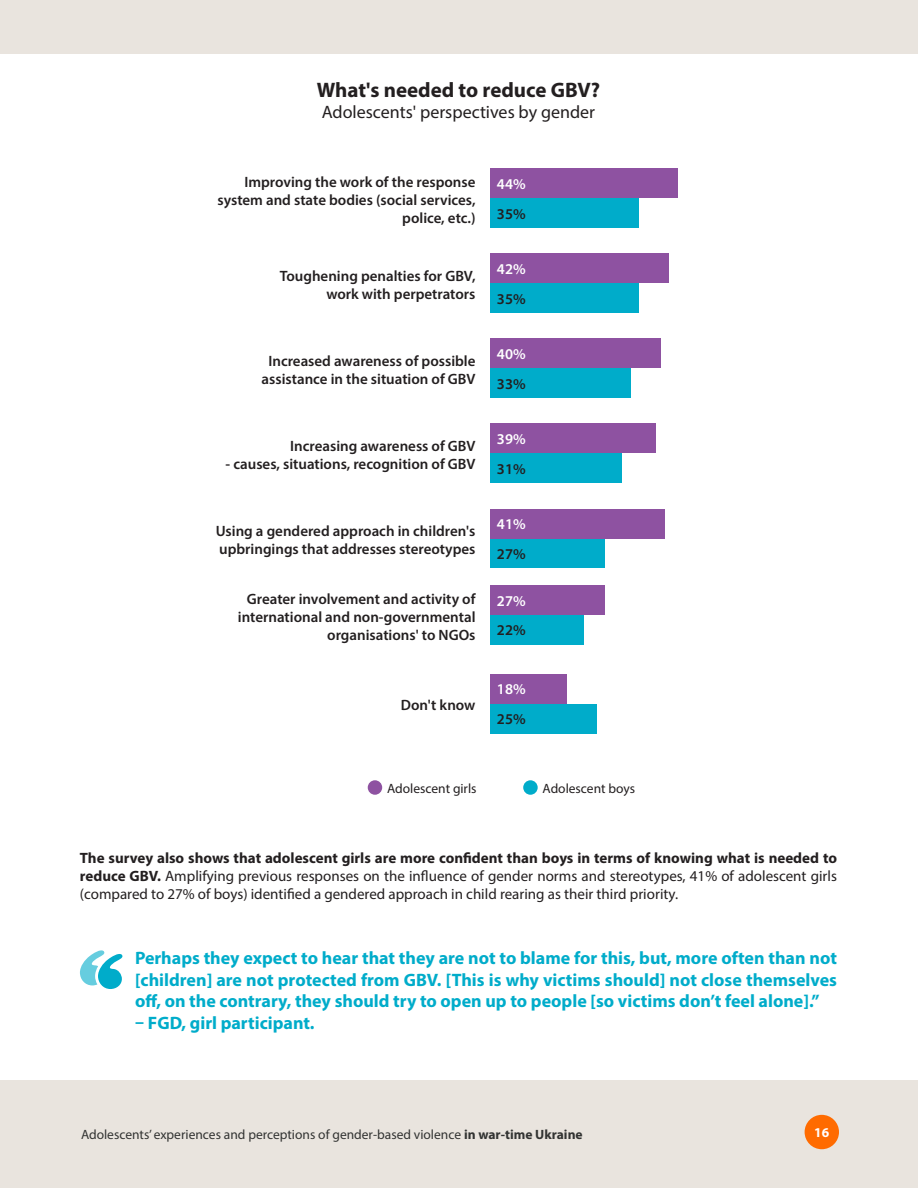
<style>
.page{position:relative;width:918px;height:1188px;background:#fff}
.page>*{position:absolute;margin:0;border:0;box-sizing:border-box;transform-origin:0 0}
.t1{font:700 21px "Myriad Pro";color:#231f20}
.t2{font:700 18px/21.6px "Myriad Pro";color:#00acca;text-align:justify}
.t3{font:18px "Myriad Pro";color:#231f20}
.t4{font:600 15px/18px "Myriad Pro";color:#231f20;text-align:right}
.t5{font:15px/18px "Myriad Pro";color:#231f20;text-align:justify}
.t6{font:600 15px "Myriad Pro";color:#fff}
.t7{font:13.5px "Myriad Pro";color:#323332}
.t8{font:13.5px "Myriad Pro";color:#231f20}
.t9{font:700 13.5px "Myriad Pro";color:#fff}
.t10{font:600 12px "Myriad Pro";color:#231f20}
.s1{font-weight:700}
</style>
<div class="page">
<div style="left:0;top:1080px;width:918px;height:108px;background:#e9e4de"></div>
<div style="left:805px;top:1115px;width:34px;height:34px;background:#ff6b00;border-radius:50%"></div>
<div style="left:490px;top:198px;width:149px;height:30px;background:#00acca"></div>
<div style="left:490px;top:283px;width:149px;height:30px;background:#00acca"></div>
<div style="left:490px;top:368px;width:140px;height:30px;background:#00acca"></div>
<div style="left:490px;top:453px;width:132px;height:30px;background:#00acca"></div>
<div style="left:490px;top:538px;width:115px;height:30px;background:#00acca"></div>
<div style="left:490px;top:615px;width:94px;height:30px;background:#00acca"></div>
<div style="left:490px;top:704px;width:106px;height:29px;background:#00acca"></div>
<div style="left:490px;top:168px;width:187px;height:30px;background:#8e52a1"></div>
<div style="left:490px;top:254px;width:179px;height:29px;background:#8e52a1"></div>
<div style="left:490px;top:339px;width:170px;height:29px;background:#8e52a1"></div>
<div style="left:490px;top:424px;width:166px;height:29px;background:#8e52a1"></div>
<div style="left:490px;top:509px;width:174px;height:29px;background:#8e52a1"></div>
<div style="left:490px;top:585px;width:115px;height:30px;background:#8e52a1"></div>
<div style="left:490px;top:674px;width:77px;height:30px;background:#8e52a1"></div>
<div style="left:523px;top:780px;width:15px;height:15px;background:#00acca;border-radius:50%"></div>
<div style="left:368px;top:780px;width:14px;height:15px;background:#8e52a1;border-radius:50%"></div>
<div style="left:0;top:0;width:918px;height:54px;background:#e9e4de"></div>
<svg style="left:80px;top:950px;width:42px;height:39px"></svg>
<p class="t1" style="left:317px;top:76px;width:285px">What's needed to reduce GBV?</p>
<p class="t3" style="left:322px;top:101px;width:275px">Adolescents' perspectives by gender</p>
<p class="t4" style="left:218px;top:172px;width:260px">Improving the work of the response system and state bodies (social services, police, etc.)</p>
<p class="t4" style="left:280px;top:267px;width:197px">Toughening penalties for GBV,</p>
<p class="t4" style="left:326px;top:285px;width:151px">work with perpetrators</p>
<p class="t4" style="left:262px;top:352px;width:215px;text-align:center">Increased awareness of possible assistance in the situation of GBV</p>
<p class="t4" style="left:290px;top:437px;width:187px">Increasing awareness of GBV</p>
<p class="t4" style="left:226px;top:455px;width:251px">- causes, situations, recognition of GBV</p>
<p class="t4" style="left:216px;top:522px;width:261px;text-align:left">Using a gendered approach in children's upbringings that addresses stereotypes</p>
<p class="t4" style="left:238px;top:589px;width:239px">Greater involvement and activity of international and non-governmental organisations' to NGOs</p>
<p class="t4" style="left:401px;top:696px;width:76px">Don't know</p>
<p class="t6" style="left:497px;top:174px;width:30px">44%</p>
<p class="t4" style="left:497px;top:204px;width:30px">35%</p>
<p class="t10" style="left:496px;top:206px;width:24px">32%</p>
<p class="t6" style="left:497px;top:259px;width:30px">42%</p>
<p class="t4" style="left:497px;top:289px;width:30px">35%</p>
<p class="t10" style="left:496px;top:291px;width:24px">32%</p>
<p class="t6" style="left:497px;top:344px;width:30px">40%</p>
<p class="t4" style="left:497px;top:374px;width:30px">33%</p>
<p class="t10" style="left:496px;top:376px;width:24px">32%</p>
<p class="t6" style="left:497px;top:430px;width:30px">39%</p>
<p class="t4" style="left:497px;top:459px;width:30px">31%</p>
<p class="t10" style="left:496px;top:461px;width:24px">32%</p>
<p class="t6" style="left:497px;top:515px;width:30px">41%</p>
<p class="t4" style="left:497px;top:544px;width:30px">27%</p>
<p class="t10" style="left:496px;top:546px;width:24px">32%</p>
<p class="t6" style="left:497px;top:591px;width:30px">27%</p>
<p class="t4" style="left:497px;top:621px;width:30px">22%</p>
<p class="t10" style="left:496px;top:623px;width:24px">32%</p>
<p class="t6" style="left:497px;top:680px;width:30px">18%</p>
<p class="t4" style="left:497px;top:710px;width:30px">25%</p>
<p class="t10" style="left:496px;top:711px;width:24px">32%</p>
<p class="t8" style="left:387px;top:780px;width:91px">Adolescent girls</p>
<p class="t8" style="left:543px;top:780px;width:94px">Adolescent boys</p>
<p class="t5" style="left:80px;top:848px;width:759px"><span class="s1">The survey also shows that adolescent girls are more confident than boys in terms of knowing what is needed to reduce GBV.</span> Amplifying previous responses on the influence of gender norms and stereotypes, 41% of adolescent girls (compared to 27% of boys) identified a gendered approach in child rearing as their third priority.</p>
<p class="t2" style="left:135px;top:946px;width:704px">Perhaps they expect to hear that they are not to blame for this, but, more often than not [children] are not protected from GBV. [This is why victims should] not close themselves off, on the contrary, they should try to open up to people [so victims don’t feel alone].”</p>
<p class="t2" style="left:135px;top:1011px;width:181px">– FGD, girl participant.</p>
<p class="t7" style="left:81px;top:1126px;width:503px">Adolescents’ experiences and perceptions of gender-based violence <span class="s1">in war-time Ukraine</span></p>
<p class="t9" style="left:814px;top:1124px;width:16px">16</p>
</div>
